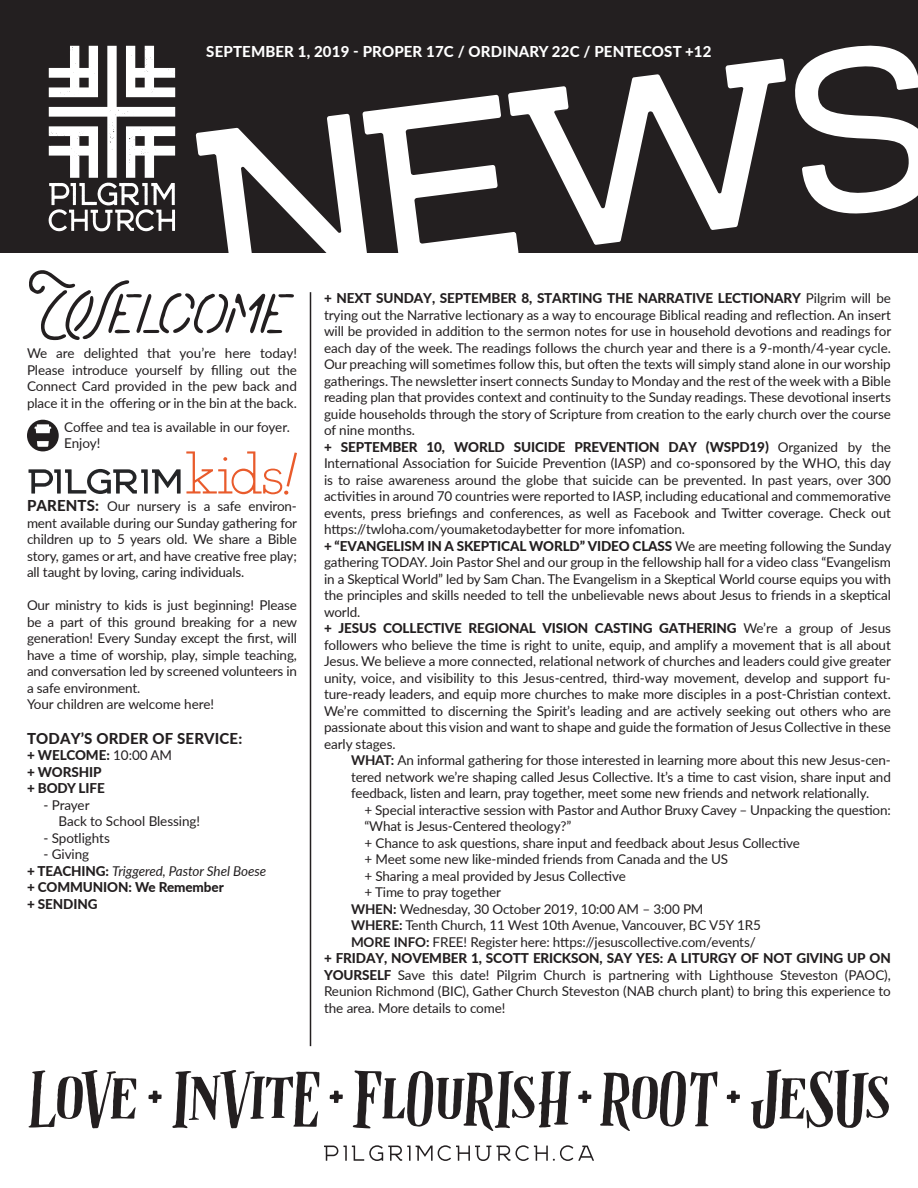
<style>
.page{position:relative;width:918px;height:1188px;background:#fff}
.page>*{position:absolute;margin:0;border:0;box-sizing:border-box;transform-origin:0 0}
.t1{font:66px "Yosemite";letter-spacing:-.075em;color:#231f20}
.t2{font:800 15px "Lato";letter-spacing:.01em;color:#fff}
.t3{font:800 15px "Lato";letter-spacing:.01em;color:#231f20}
.t4{font:13.5px/16.5px "Lato";letter-spacing:-.01em;color:#231f20;text-align:justify}
.t5{font:800 13.5px "Lato";letter-spacing:-.005em;color:#231f20}
.t6{font:italic 13.5px "Lato";letter-spacing:-.005em;color:#231f20}
.s1{font-weight:800;font-size:15px}
.s2{font-weight:400}
.s3{font-weight:800;font-style:normal}
.s4{font-weight:800}
.s5{font-weight:700}
</style>
<div class="page">
<div style="left:0;top:0;width:918px;height:253px;background:#231f20"></div>
<svg style="left:324px;top:1145px;width:167px;height:16px"></svg>
<svg style="left:497px;top:1145px;width:97px;height:16px"></svg>
<svg style="left:28px;top:1070px;width:108px;height:58px"></svg>
<svg style="left:148px;top:1091px;width:14px;height:12px"></svg>
<svg style="left:172px;top:1070px;width:147px;height:58px"></svg>
<svg style="left:330px;top:1091px;width:13px;height:12px"></svg>
<svg style="left:353px;top:1070px;width:218px;height:61px"></svg>
<svg style="left:578px;top:1091px;width:13px;height:12px"></svg>
<svg style="left:600px;top:1071px;width:118px;height:60px"></svg>
<svg style="left:727px;top:1091px;width:13px;height:12px"></svg>
<svg style="left:751px;top:1069px;width:138px;height:60px"></svg>
<svg style="left:27px;top:420px;width:270px;height:75px"></svg>
<hr style="left:310px;top:292px;width:1px;height:754px;background:#231f20">
<svg style="left:49px;top:46px;width:126px;height:185px"></svg>
<svg style="left:196px;top:95px;width:323px;height:158px"></svg>
<svg style="left:508px;top:58px;width:278px;height:187px"></svg>
<svg style="left:795px;top:45px;width:123px;height:169px"></svg>
<p class="t2" style="left:206px;top:40px;width:507px">SEPTEMBER 1, 2019 - PROPER 17C / ORDINARY 22C / PENTECOST +12</p>
<p class="t1" style="left:27px;top:271px;width:266px">Welcome</p>
<p class="t4" style="left:27px;top:345px;width:271px">We are delighted that you’re here today!<br>Please introduce yourself by filling out the Connect Card provided in the pew back and place it in the offering or in the bin at the back.</p>
<p class="t4" style="left:64px;top:418px;width:227px">Coffee and tea is available in our foyer.</p>
<p class="t4" style="left:64px;top:435px;width:38px">Enjoy!</p>
<p class="t4" style="left:27px;top:498px;width:272px"><span class="s1">PARENTS:</span> Our nursery is a safe environ&shy;ment available during our Sunday gathering for children up to 5 years old. We share a Bible story, games or art, and have creative free play; all taught by loving, caring individuals.</p>
<p class="t4" style="left:27px;top:597px;width:272px">Our ministry to kids is just beginning! Please be a part of this ground breaking for a new generation! Every Sunday except the first, will have a time of worship, play, simple teaching, and conversation led by screened volunteers in a safe environment.</p>
<p class="t4" style="left:27px;top:696px;width:189px">Your children are welcome here!</p>
<p class="t3" style="left:27px;top:727px;width:217px">TODAY’S ORDER OF SERVICE:</p>
<p class="t5" style="left:27px;top:745px;width:147px">+ WELCOME: <span class="s2">10:00 AM</span></p>
<p class="t5" style="left:27px;top:762px;width:76px">+ WORSHIP</p>
<p class="t5" style="left:27px;top:778px;width:79px">+ BODY LIFE</p>
<p class="t4" style="left:43px;top:796px;width:48px">- Prayer</p>
<p class="t4" style="left:58px;top:813px;width:143px">Back to School Blessing!</p>
<p class="t4" style="left:43px;top:829px;width:68px">- Spotlights</p>
<p class="t4" style="left:43px;top:846px;width:47px">- Giving</p>
<p class="t6" style="left:27px;top:861px;width:241px"><span class="s3">+ TEACHING:</span> Triggered, Pastor Shel Boese</p>
<p class="t5" style="left:27px;top:877px;width:198px">+ COMMUNION: We Remember</p>
<p class="t5" style="left:27px;top:894px;width:72px">+ SENDING</p>
<p class="t4" style="left:324px;top:289px;width:569px"><span class="s4">+ NEXT SUNDAY, SEPTEMBER 8, STARTING THE NARRATIVE LECTIONARY</span> Pilgrim will be trying out the Narrative lectionary as a way to encourage Biblical reading and reflection. An insert will be provided in addition to the sermon notes for use in household devotions and readings for each day of the week. The readings follows the church year and there is a 9-month/4-year cycle.<br>Our preaching will sometimes follow this, but often the texts will simply stand alone in our worship gatherings. The newsletter insert connects Sunday to Monday and the rest of the week with a Bible reading plan that provides context and continuity to the Sunday readings. These devotional inserts guide households through the story of Scripture from creation to the early church over the course of nine months.</p>
<p class="t4" style="left:324px;top:438px;width:569px"><span class="s4">+ SEPTEMBER 10, WORLD SUICIDE PREVENTION DAY (WSPD19)</span> Organized by the International Association for Suicide Prevention (IASP) and co-sponsored by the WHO, this day is to raise awareness around the globe that suicide can be prevented. In past years, over 300 activities in around 70 countries were reported to IASP, including educational and commemorative events, press briefings and conferences, as well as Facebook and Twitter coverage. Check out https://twloha.com/youmaketodaybetter for more infomation.</p>
<p class="t4" style="left:324px;top:537px;width:569px"><span class="s4">+ “EVANGELISM IN A SKEPTICAL WORLD” VIDEO CLASS</span> We are meeting following the Sunday gathering TODAY. Join Pastor Shel and our group in the fellowship hall for a video class “Evangelism in a Skeptical World” led by Sam Chan. The Evangelism in a Skeptical World course equips you with the principles and skills needed to tell the unbelievable news about Jesus to friends in a skeptical world.</p>
<p class="t4" style="left:324px;top:619px;width:569px"><span class="s4">+ JESUS COLLECTIVE REGIONAL VISION CASTING GATHERING</span> We’re a group of Jesus followers who believe the time is right to unite, equip, and amplify a movement that is all about Jesus. We believe a more connected, relational network of churches and leaders could give greater unity, voice, and visibility to this Jesus-centred, third-way movement, develop and support fu&shy;ture-ready leaders, and equip more churches to make more disciples in a post-Christian context.<br>We’re committed to discerning the Spirit’s leading and are actively seeking out others who are passionate about this vision and want to shape and guide the formation of Jesus Collective in these early stages.</p>
<p class="t4" style="left:351px;top:751px;width:541px"><span class="s5">WHAT:</span> An informal gathering for those interested in learning more about this new Jesus-cen&shy;tered network we’re shaping called Jesus Collective. It’s a time to cast vision, share input and feedback, listen and learn, pray together, meet some new friends and network relationally.</p>
<p class="t4" style="left:364px;top:801px;width:528px">+ Special interactive session with Pastor and Author Bruxy Cavey – Unpacking the question: “What is Jesus-Centered theology?”</p>
<p class="t4" style="left:364px;top:834px;width:437px">+ Chance to ask questions, share input and feedback about Jesus Collective</p>
<p class="t4" style="left:364px;top:850px;width:365px">+ Meet some new like-minded friends from Canada and the US</p>
<p class="t4" style="left:364px;top:867px;width:263px">+ Sharing a meal provided by Jesus Collective</p>
<p class="t4" style="left:364px;top:883px;width:138px">+ Time to pray together</p>
<p class="t4" style="left:351px;top:900px;width:354px"><span class="s5">WHEN:</span> Wednesday, 30 October 2019, 10:00 AM – 3:00 PM</p>
<p class="t4" style="left:351px;top:916px;width:411px"><span class="s5">WHERE:</span> Tenth Church, 11 West 10th Avenue, Vancouver, BC V5Y 1R5</p>
<p class="t4" style="left:351px;top:933px;width:406px"><span class="s5">MORE INFO:</span> FREE! Register here: https://jesuscollective.com/events/</p>
<p class="t4" style="left:324px;top:949px;width:568px"><span class="s4">+ FRIDAY, NOVEMBER 1, SCOTT ERICKSON, SAY YES: A LITURGY OF NOT GIVING UP ON YOURSELF</span> Save this date! Pilgrim Church is partnering with Lighthouse Steveston (PAOC), Reunion Richmond (BIC), Gather Church Steveston (NAB church plant) to bring this experience to the area. More details to come!</p>
</div>
